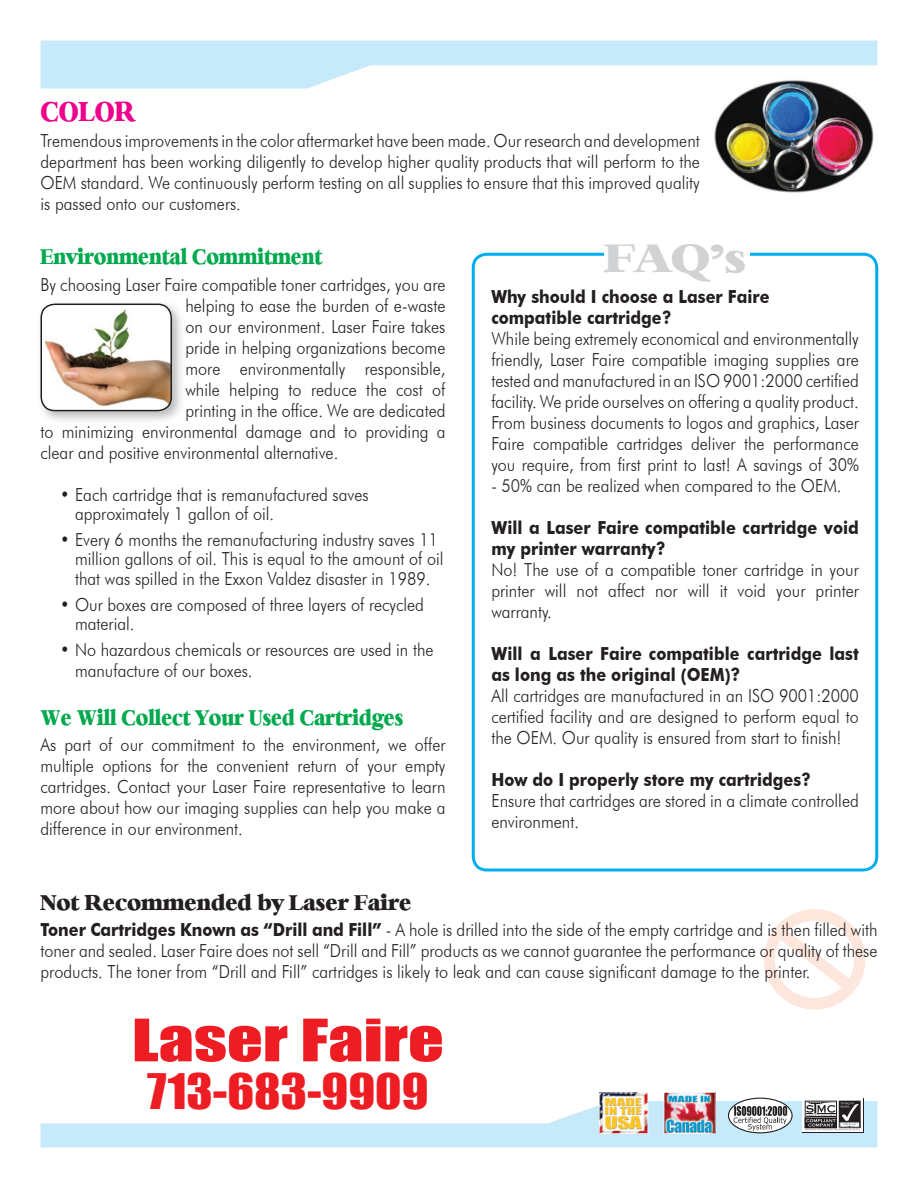
<style>
.page{position:relative;width:918px;height:1188px;background:#fff}
.page>*{position:absolute;margin:0;border:0;box-sizing:border-box;transform-origin:0 0}
.t1{font:54px "Impact";color:#ee1d23;scale:1.3 1}
.t2{font:45px "Impact";color:#ee1d23;scale:1.1 1}
.t3{font:39px "Heather";color:#d1d2d4;scale:1.1 1}
.t4{font:27px "Heather";color:#ed028c;scale:.8 1}
.t5{font:21px "Heather";color:#00a94d;scale:.8 1}
.t6{font:21px "Heather";color:#231f20;scale:.9 1}
.t7{font:300 18px/21px "Futura BT";color:#231f20;text-align:justify;scale:.9 1}
.t8{font:700 18px/21px "Futura BT";color:#231f20;scale:.9 1}
.s1{font-weight:700}
</style>
<div class="page">
<svg style="left:764px;top:909px;width:101px;height:101px"></svg>
<svg style="left:40px;top:40px;width:838px;height:48px"></svg>
<img style="left:712px;top:77px;width:164px;height:116px">
<img style="left:44px;top:303px;width:137px;height:118px">
<img style="left:40px;top:304px;width:132px;height:107px">
<svg style="left:40px;top:1092px;width:838px;height:56px"></svg>
<svg style="left:472px;top:253px;width:406px;height:619px"></svg>
<div style="left:605px;top:251px;width:145px;height:6px;background:#fff"></div>
<h3 class="t4" style="left:40px;top:94px;width:120px">COLOR</h3>
<p class="t7" style="left:40px;top:130px;width:734px">Tremendous improvements in the color aftermarket have been made. Our research and development department has been working diligently to develop higher quality products that will perform to the OEM standard. We continuously perform testing on all supplies to ensure that this improved quality is passed onto our customers.</p>
<p class="t5" style="left:40px;top:244px;width:354px">Environmental Commitment</p>
<p class="t7" style="left:40px;top:273px;width:451px">By choosing Laser Faire compatible toner cartridges, you are</p>
<p class="t7" style="left:185px;top:294px;width:290px">helping to ease the burden of e-waste</p>
<p class="t7" style="left:185px;top:315px;width:290px">on our environment. Laser Faire takes</p>
<p class="t7" style="left:185px;top:336px;width:290px">pride in helping organizations become</p>
<p class="t7" style="left:185px;top:357px;width:290px">more environmentally responsible,</p>
<p class="t7" style="left:185px;top:378px;width:290px">while helping to reduce the cost of</p>
<p class="t7" style="left:185px;top:399px;width:290px">printing in the office. We are dedicated</p>
<p class="t7" style="left:40px;top:420px;width:452px">to minimizing environmental damage and to providing a</p>
<p class="t7" style="left:40px;top:441px;width:332px">clear and positive environmental alternative.</p>
<p class="t7" style="left:75px;top:484px;width:328px;line-height:19.5px;text-indent:-15px">• Each cartridge that is remanufactured saves approximately 1 gallon of oil.</p>
<p class="t7" style="left:75px;top:530px;width:411px;line-height:19.5px;text-align:left;text-indent:-15px">• Every 6 months the remanufacturing industry saves 11 million gallons of oil. This is equal to the amount of oil that was spilled in the Exxon Valdez disaster in 1989.</p>
<p class="t7" style="left:75px;top:595px;width:389px;line-height:19.5px;text-indent:-15px">• Our boxes are composed of three layers of recycled material.</p>
<p class="t7" style="left:75px;top:639px;width:400px;text-indent:-15px">• No hazardous chemicals or resources are used in the manufacture of our boxes.</p>
<p class="t5" style="left:40px;top:704px;width:455px">We Will Collect Your Used Cartridges</p>
<p class="t7" style="left:40px;top:734px;width:452px">As part of our commitment to the environment, we offer multiple options for the convenient return of your empty cartridges. Contact your Laser Faire representative to learn more about how our imaging supplies can help you make a difference in our environment.</p>
<h3 class="t3" style="left:604px;top:234px;width:131px">FAQ’s</h3>
<p class="t8" style="left:491px;top:286px;width:311px">Why should I choose a Laser Faire compatible cartridge?</p>
<p class="t7" style="left:491px;top:328px;width:410px">While being extremely economical and environmentally friendly, Laser Faire compatible imaging supplies are tested and manufactured in an ISO 9001:2000 certified facility. We pride ourselves on offering a quality product.<br>From business documents to logos and graphics, Laser Faire compatible cartridges deliver the performance you require, from first print to last! A savings of 30%</p>
<p class="t7" style="left:491px;top:475px;width:391px">- 50% can be realized when compared to the OEM.</p>
<p class="t8" style="left:491px;top:517px;width:410px">Will a Laser Faire compatible cartridge void my printer warranty?</p>
<p class="t7" style="left:491px;top:559px;width:410px">No! The use of a compatible toner cartridge in your printer will not affect nor will it void your printer warranty.</p>
<p class="t8" style="left:491px;top:643px;width:410px">Will a Laser Faire compatible cartridge last as long as the original (OEM)?</p>
<p class="t7" style="left:491px;top:685px;width:410px">All cartridges are manufactured in an ISO 9001:2000 certified facility and are designed to perform equal to the OEM. Our quality is ensured from start to finish!</p>
<p class="t8" style="left:491px;top:769px;width:357px">How do I properly store my cartridges?</p>
<p class="t7" style="left:491px;top:790px;width:410px">Ensure that cartridges are stored in a climate controlled environment.</p>
<p class="t6" style="left:40px;top:889px;width:414px">Not Recommended by Laser Faire</p>
<p class="t7" style="left:40px;top:919px;width:932px"><span class="s1">Toner Cartridges Known as “Drill and Fill”</span> - A hole is drilled into the side of the empty cartridge and is then filled with toner and sealed. Laser Faire does not sell “Drill and Fill” products as we cannot guarantee the performance or quality of these products. The toner from “Drill and Fill” cartridges is likely to leak and can cause significant damage to the printer.</p>
<h1 class="t1" style="left:132px;top:998px;width:242px">Laser Faire</h1>
<h2 class="t2" style="left:147px;top:1057px;width:257px">713-683-9909</h2>
</div>
